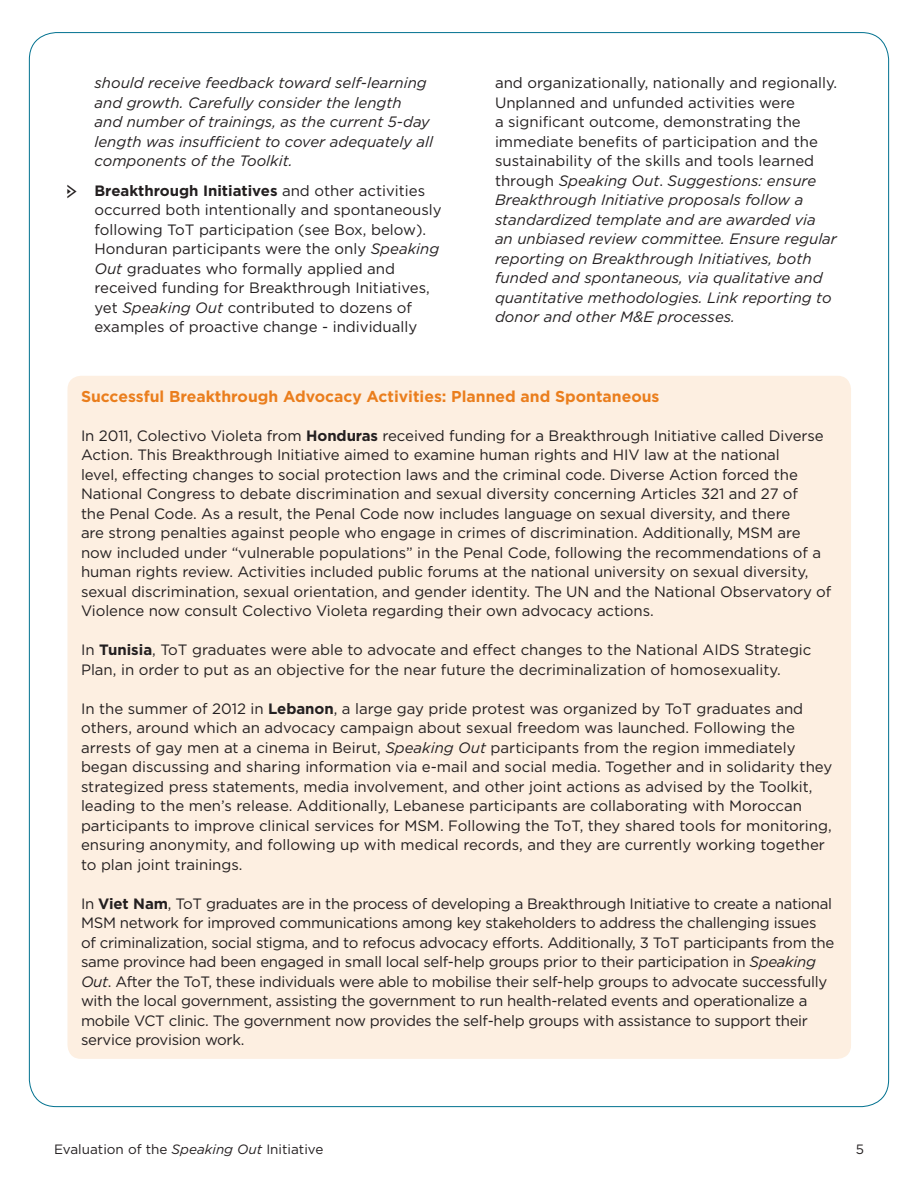
<style>
.page{position:relative;width:918px;height:1188px;background:#fff}
.page>*{position:absolute;margin:0;border:0;box-sizing:border-box;transform-origin:0 0}
.Subhead4{font:700 15.75px "Gotham";color:#ea7e1d}
.Body{font:15px/19.5px "Gotham";letter-spacing:-.005em;color:#231f20}
.t1{font:italic 15px/19.5px "Gotham";color:#231f20}
.t2{font:13.5px "Gotham";color:#231f20}
.s1{font-family:"Pointers"}
.s2{font-weight:700}
.s3{font-style:italic}
.s4{font-style:normal}
</style>
<div class="page">
<div style="left:68px;top:376px;width:783px;height:683px;background:#fdefe1;border-radius:14px"></div>
<p class="t1" style="left:94px;top:73px;width:340px">should receive feedback toward self-learning and growth. Carefully consider the length<br>and number of trainings, as the current 5-day length was insufficient to cover adequately all components of the Toolkit.</p>
<p class="Body" style="left:94px;top:180px;width:349px;text-indent:-27px"><span class="s1">h</span> <span class="s2">Breakthrough Initiatives</span> and other activities occurred both intentionally and spontaneously following ToT participation (see Box, below).<br>Honduran participants were the only <span class="s3">Speaking Out</span> graduates who formally applied and received funding for Breakthrough Initiatives, yet <span class="s3">Speaking Out</span> contributed to dozens of examples of proactive change - individually</p>
<p class="t1" style="left:495px;top:73px;width:344px"><span class="s4">and organizationally, nationally and regionally.<br>Unplanned and unfunded activities were<br>a significant outcome, demonstrating the immediate benefits of participation and the sustainability of the skills and tools learned through</span> Speaking Out<span class="s4">.</span> Suggestions: ensure Breakthrough Initiative proposals follow a standardized template and are awarded via an unbiased review committee. Ensure regular reporting on Breakthrough Initiatives, both funded and spontaneous, via qualitative and quantitative methodologies. Link reporting to donor and other M&amp;E processes.</p>
<p class="Subhead4" style="left:81px;top:386px;width:580px">Successful Breakthrough Advocacy Activities: Planned and Spontaneous</p>
<p class="Body" style="left:81px;top:426px;width:752px">In 2011, Colectivo Violeta from <span class="s2">Honduras</span> received funding for a Breakthrough Initiative called Diverse Action. This Breakthrough Initiative aimed to examine human rights and HIV law at the national<br>level, effecting changes to social protection laws and the criminal code. Diverse Action forced the National Congress to debate discrimination and sexual diversity concerning Articles 321 and 27 of<br>the Penal Code. As a result, the Penal Code now includes language on sexual diversity, and there<br>are strong penalties against people who engage in crimes of discrimination. Additionally, MSM are now included under “vulnerable populations” in the Penal Code, following the recommendations of a human rights review. Activities included public forums at the national university on sexual diversity, sexual discrimination, sexual orientation, and gender identity. The UN and the National Observatory of Violence now consult Colectivo Violeta regarding their own advocacy actions.</p>
<p class="Body" style="left:81px;top:640px;width:732px">In <span class="s2">Tunisia</span>, ToT graduates were able to advocate and effect changes to the National AIDS Strategic<br>Plan, in order to put as an objective for the near future the decriminalization of homosexuality.</p>
<p class="Body" style="left:81px;top:699px;width:753px">In the summer of 2012 in <span class="s2">Lebanon</span>, a large gay pride protest was organized by ToT graduates and others, around which an advocacy campaign about sexual freedom was launched. Following the arrests of gay men at a cinema in Beirut, <span class="s3">Speaking Out</span> participants from the region immediately began discussing and sharing information via e-mail and social media. Together and in solidarity they strategized press statements, media involvement, and other joint actions as advised by the Toolkit, leading to the men’s release. Additionally, Lebanese participants are collaborating with Moroccan participants to improve clinical services for MSM. Following the ToT, they shared tools for monitoring, ensuring anonymity, and following up with medical records, and they are currently working together to plan joint trainings.</p>
<p class="Body" style="left:81px;top:894px;width:755px">In <span class="s2">Viet Nam</span>, ToT graduates are in the process of developing a Breakthrough Initiative to create a national MSM network for improved communications among key stakeholders to address the challenging issues of criminalization, social stigma, and to refocus advocacy efforts. Additionally, 3 ToT participants from the same province had been engaged in small local self-help groups prior to their participation in <span class="s3">Speaking Out</span>. After the ToT, these individuals were able to mobilise their self-help groups to advocate successfully with the local government, assisting the government to run health-related events and operationalize a mobile VCT clinic. The government now provides the self-help groups with assistance to support their service provision work.</p>
<p class="t2" style="left:54px;top:1140px;width:271px">Evaluation of the <span class="s3">Speaking Out</span> Initiative</p>
<p class="t2" style="left:856px;top:1140px;width:10px">5</p>
</div>
